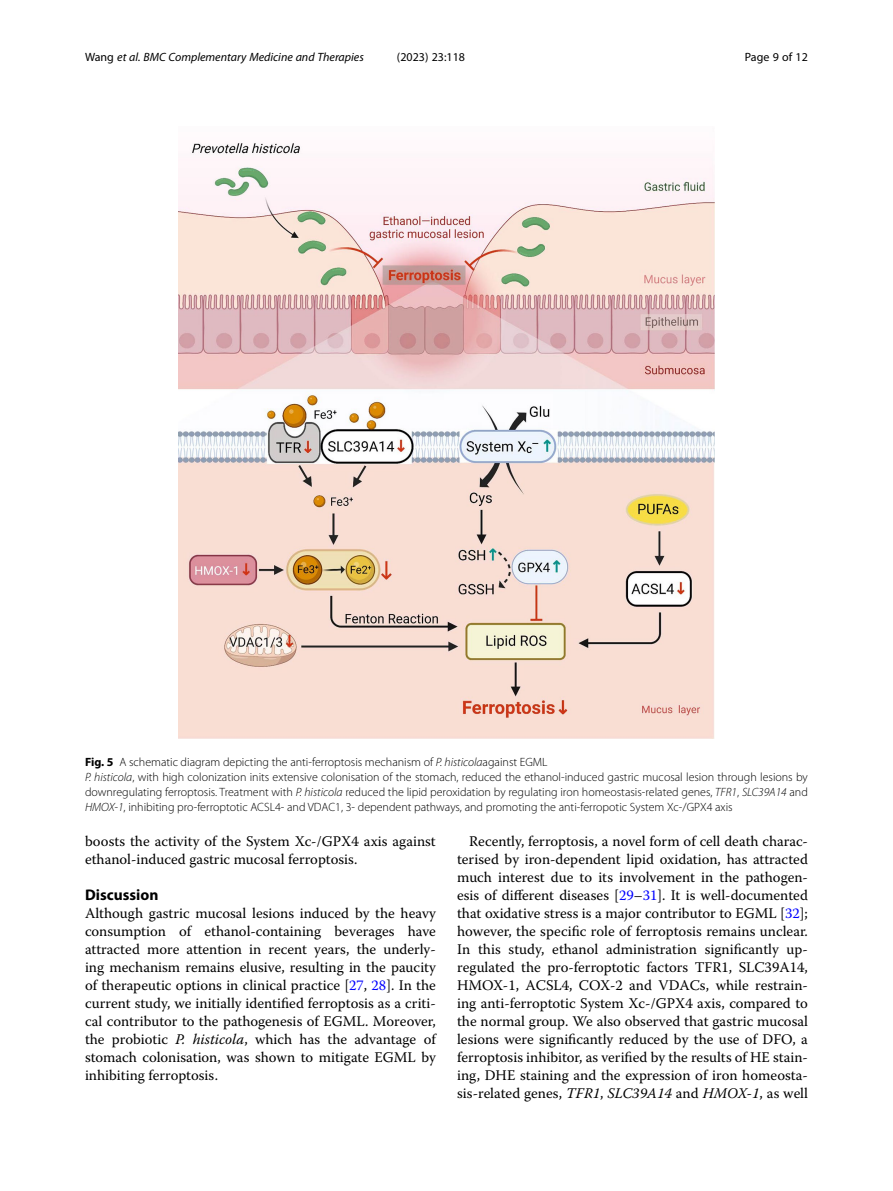
<style>
.page{position:relative;width:893px;height:1191px;background:#fff}
.page>*{position:absolute;margin:0;border:0;box-sizing:border-box;transform-origin:0 0}
.Head_1{font:700 15.45px "Myriad Pro";color:#000}
.Body_Text_Indent{font:14.7px/18px "Warnock Pro";color:#000;text-align:justify}
.Body_Text{font:14.7px/18px "Warnock Pro";color:#000}
.Figure_Caption{font:300 12px/15px "Myriad Pro";color:#000;text-align:justify}
.t1{font:italic 12px "Myriad Pro";color:#000}
.t2{font:12px "Myriad Pro";color:#000}
.s1{font-style:normal}
.s2{font-weight:700}
.s3{font-style:italic}
.s4{color:#00f}
</style>
<div class="page">
<img style="left:179px;top:143px;width:535px;height:596px">
<p class="t1" style="left:85px;top:50px;width:280px"><span class="s1">Wang</span> et al. BMC Complementary Medicine and Therapies</p>
<p class="t2" style="left:397px;top:50px;width:70px">(2023) 23:118</p>
<p class="t2" style="left:745px;top:50px;width:65px">Page 9 of 12</p>
<p class="Figure_Caption" style="left:85px;top:754px;width:464px"><span class="s2">Fig. 5</span> A schematic diagram depicting the anti-ferroptosis mechanism of <span class="s3">P. histicola</span>against EGML</p>
<p class="Figure_Caption" style="left:85px;top:769px;width:724px"><span class="s3">P. histicola</span>, with high colonization inits extensive colonisation of the stomach, reduced the ethanol-induced gastric mucosal lesion through lesions by downregulating ferroptosis. Treatment with <span class="s3">P. histicola</span> reduced the lipid peroxidation by regulating iron homeostasis-related genes, <span class="s3">TFR1</span>, <span class="s3">SLC39A14</span> and <span class="s3">HMOX-1</span>, inhibiting pro-ferroptotic ACSL4- and VDAC1, 3- dependent pathways, and promoting the anti-ferropotic System Xc-/GPX4 axis</p>
<p class="Body_Text" style="left:85px;top:832px;width:352px">boosts the activity of the System Xc-/GPX4 axis against ethanol-induced gastric mucosal ferroptosis.</p>
<p class="Head_1" style="left:85px;top:885px;width:75px">Discussion</p>
<p class="Body_Text" style="left:85px;top:904px;width:352px;text-align:justify">Although gastric mucosal lesions induced by the heavy consumption of ethanol-containing beverages have attracted more attention in recent years, the underly&shy;ing mechanism remains elusive, resulting in the paucity of therapeutic options in clinical practice [<span class="s4">27</span>, <span class="s4">28</span>]. In the current study, we initially identified ferroptosis as a criti&shy;cal contributor to the pathogenesis of EGML. Moreover, the probiotic <span class="s3">P. histicola</span>, which has the advantage of stomach colonisation, was shown to mitigate EGML by inhibiting ferroptosis.</p>
<p class="Body_Text_Indent" style="left:457px;top:832px;width:352px;text-indent:12px">Recently, ferroptosis, a novel form of cell death charac&shy;terised by iron-dependent lipid oxidation, has attracted much interest due to its involvement in the pathogen&shy;esis of different diseases [<span class="s4">29</span>–<span class="s4">31</span>]. It is well-documented that oxidative stress is a major contributor to EGML [<span class="s4">32</span>]; however, the specific role of ferroptosis remains unclear.<br>In this study, ethanol administration significantly up&shy;regulated the pro-ferroptotic factors TFR1, SLC39A14, HMOX-1, ACSL4, COX-2 and VDACs, while restrain&shy;ing anti-ferroptotic System Xc-/GPX4 axis, compared to the normal group. We also observed that gastric mucosal lesions were significantly reduced by the use of DFO, a ferroptosis inhibitor, as verified by the results of HE stain&shy;ing, DHE staining and the expression of iron homeosta&shy;sis-related genes, <span class="s3">TFR1</span>, <span class="s3">SLC39A14</span> and <span class="s3">HMOX-1</span>, as well</p>
</div>
